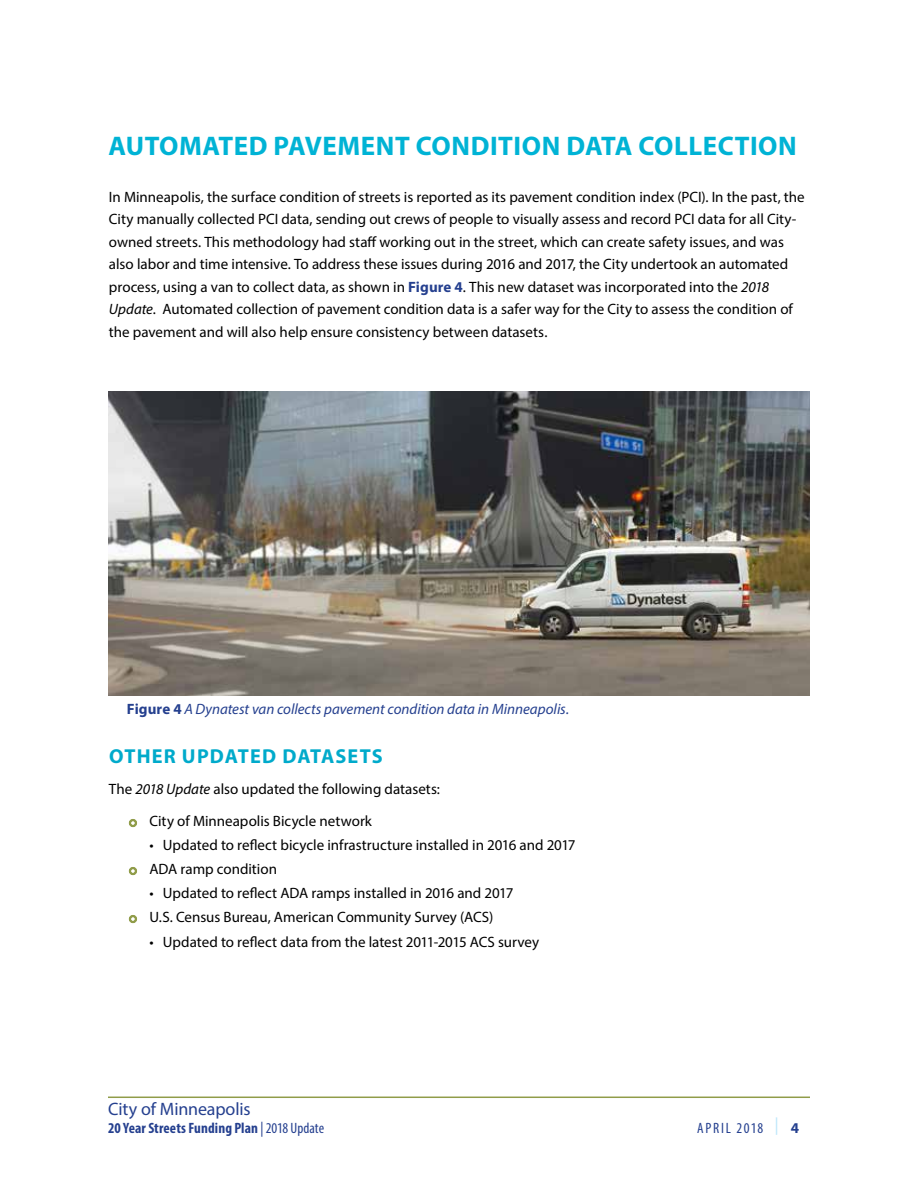
<style>
.page{position:relative;width:918px;height:1188px;background:#fff}
.page>*{position:absolute;margin:0;border:0;box-sizing:border-box;transform-origin:0 0}
.t1{font:700 27px "Myriad Pro";letter-spacing:.02em;color:#00b3d5}
.t2{font:700 20.25px "Myriad Pro";letter-spacing:.06em;color:#00aacb}
.t3{font:18px "Myriad Pro";letter-spacing:-.01em;color:#25408f}
.t4{font:15px/22.5px "Myriad Pro";color:#000}
.t5{font:italic 15px "Myriad Pro";color:#25408f}
.t6{font:700 condensed 15px "Myriad Pro";letter-spacing:.01em;color:#25408f}
.t7{font:condensed 15px "Myriad Pro";letter-spacing:.115em;color:#25408f}
.t8{font:700 15px "Myriad Pro";color:#25408f}
.s1{font-weight:700;color:#25408f}
.s2{font-style:italic}
.s3{font-weight:700;font-style:normal}
.s4{font-size:10.5px;color:#fff}
.s5{font-weight:400}
</style>
<div class="page">
<hr style="left:108px;top:1097px;width:702px;height:1px;background:#909c49">
<svg style="left:776px;top:1117px;width:1px;height:18px"></svg>
<div style="left:129px;top:819px;width:8px;height:8px;border:6px solid #909c49;border-radius:50%"></div>
<div style="left:129px;top:867px;width:8px;height:8px;border:6px solid #909c49;border-radius:50%"></div>
<div style="left:129px;top:915px;width:8px;height:8px;border:6px solid #909c49;border-radius:50%"></div>
<img style="left:109px;top:392px;width:701px;height:304px">
<h1 class="t1" style="left:109px;top:129px;width:690px">AUTOMATED PAVEMENT CONDITION DATA COLLECTION</h1>
<p class="t4" style="left:109px;top:185px;width:697px">In Minneapolis, the surface condition of streets is reported as its pavement condition index (PCI). In the past, the City manually collected PCI data, sending out crews of people to visually assess and record PCI data for all City&shy;owned streets. This methodology had staff working out in the street, which can create safety issues, and was also labor and time intensive. To address these issues during 2016 and 2017, the City undertook an automated process, using a van to collect data, as shown in <span class="s1">Figure 4</span>. This new dataset was incorporated into the <span class="s2">2018<br>Update</span>. Automated collection of pavement condition data is a safer way for the City to assess the condition of the pavement and will also help ensure consistency between datasets.</p>
<p class="t5" style="left:127px;top:699px;width:444px"><span class="s3">Figure 4</span> A Dynatest van collects pavement condition data in Minneapolis.</p>
<h2 class="t2" style="left:109px;top:743px;width:275px">OTHER UPDATED DATASETS</h2>
<p class="t4" style="left:109px;top:778px;width:333px">The <span class="s2">2018 Update</span> also updated the following datasets:</p>
<p class="t4" style="left:131px;top:809px;width:242px"><span class="s4">•</span> City of Minneapolis Bicycle network</p>
<p class="t4" style="left:149px;top:833px;width:428px">• Updated to reflect bicycle infrastructure installed in 2016 and 2017</p>
<p class="t4" style="left:131px;top:857px;width:147px"><span class="s4">•</span> ADA ramp condition</p>
<p class="t4" style="left:149px;top:881px;width:365px">• Updated to reflect ADA ramps installed in 2016 and 2017</p>
<p class="t4" style="left:131px;top:905px;width:363px"><span class="s4">•</span> U.S. Census Bureau, American Community Survey (ACS)</p>
<p class="t4" style="left:149px;top:931px;width:391px">• Updated to reflect data from the latest 2011-2015 ACS survey</p>
<p class="t3" style="left:108px;top:1098px;width:144px">City of Minneapolis</p>
<p class="t6" style="left:108px;top:1119px;width:217px">20 Year Streets Funding Plan <span class="s5">|2018 Update</span></p>
<p class="t7" style="left:697px;top:1119px;width:68px">APRIL 2018</p>
<p class="t8" style="left:791px;top:1118px;width:10px">4</p>
</div>
